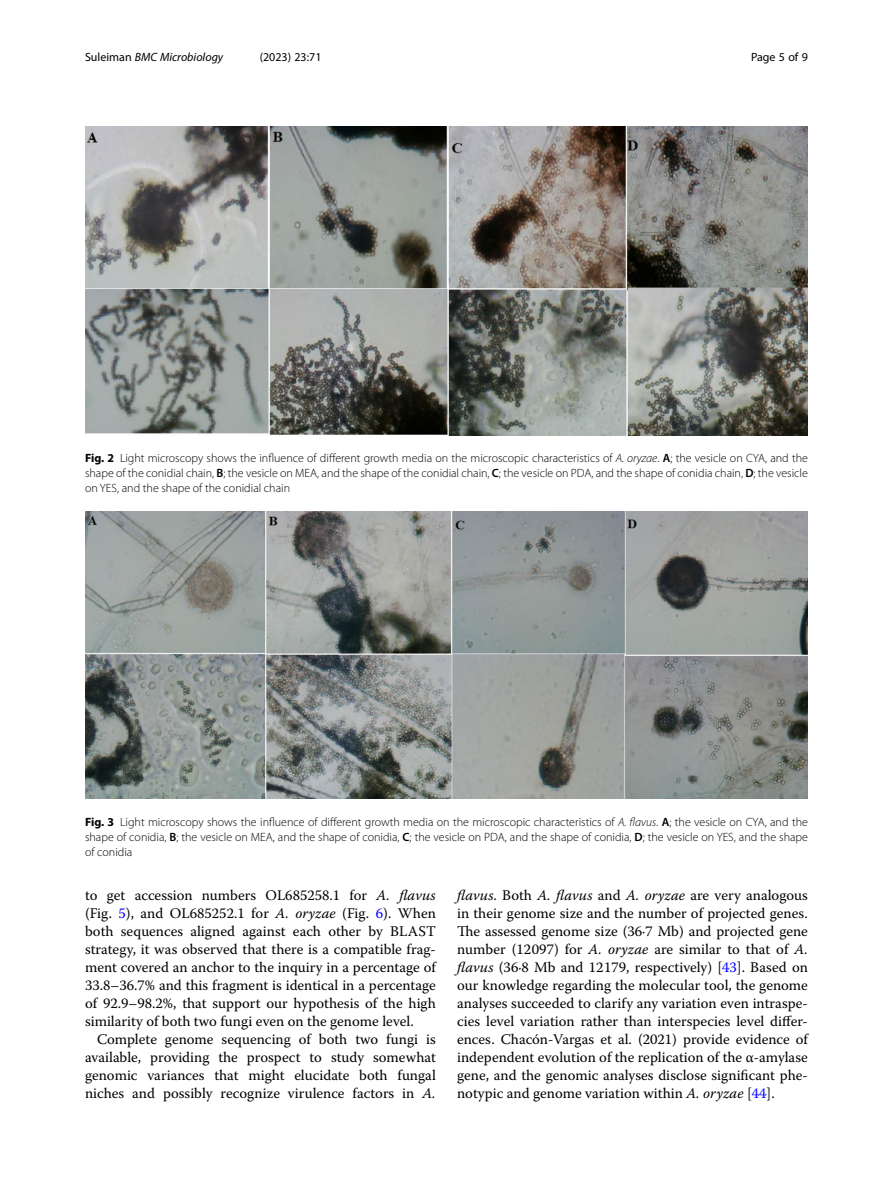
<style>
.page{position:relative;width:893px;height:1191px;background:#fff}
.page>*{position:absolute;margin:0;border:0;box-sizing:border-box;transform-origin:0 0}
.Body_Text_Indent{font:14.7px/18px "Warnock Pro";color:#000;text-align:justify}
.Figure_Caption{font:300 12px/15px "Myriad Pro";color:#000;text-align:justify}
.t1{font:italic 12px "Myriad Pro";color:#000}
.t2{font:12px "Myriad Pro";color:#000}
.s1{font-style:normal}
.s2{font-weight:700}
.s3{font-style:italic}
.s4{font-weight:600}
.s5{color:#00f}
</style>
<div class="page">
<img style="left:85px;top:512px;width:723px;height:286px">
<img style="left:85px;top:126px;width:723px;height:309px">
<p class="t1" style="left:85px;top:50px;width:140px"><span class="s1">Suleiman</span> BMC Microbiology</p>
<p class="t2" style="left:260px;top:50px;width:63px">(2023) 23:71</p>
<p class="t2" style="left:751px;top:50px;width:58px">Page 5 of 9</p>
<p class="Figure_Caption" style="left:85px;top:451px;width:724px"><span class="s2">Fig. 2</span> Light microscopy shows the influence of different growth media on the microscopic characteristics of <span class="s3">A. oryzae</span>. <span class="s4">A</span>; the vesicle on CYA, and the shape of the conidial chain, <span class="s4">B</span>; the vesicle on MEA, and the shape of the conidial chain, <span class="s4">C</span>; the vesicle on PDA, and the shape of conidia chain, <span class="s4">D</span>; the vesicle on YES, and the shape of the conidial chain</p>
<p class="Figure_Caption" style="left:85px;top:814px;width:724px"><span class="s2">Fig. 3</span> Light microscopy shows the influence of different growth media on the microscopic characteristics of <span class="s3">A. flavus</span>. <span class="s4">A</span>; the vesicle on CYA, and the shape of conidia, <span class="s4">B</span>; the vesicle on MEA, and the shape of conidia, <span class="s4">C</span>; the vesicle on PDA, and the shape of conidia, <span class="s4">D</span>; the vesicle on YES, and the shape of conidia</p>
<p class="Body_Text_Indent" style="left:85px;top:886px;width:352px">to get accession numbers OL685258.1 for <span class="s3">A. flavus </span>(Fig. <span class="s5">5</span>), and OL685252.1 for <span class="s3">A. oryzae</span> (Fig. <span class="s5">6</span>). When both sequences aligned against each other by BLAST strategy, it was observed that there is a compatible frag&shy;ment covered an anchor to the inquiry in a percentage of 33.8–36.7% and this fragment is identical in a percentage of 92.9–98.2%, that support our hypothesis of the high similarity of both two fungi even on the genome level.</p>
<p class="Body_Text_Indent" style="left:85px;top:1030px;width:352px;text-indent:12px">Complete genome sequencing of both two fungi is available, providing the prospect to study somewhat genomic variances that might elucidate both fungal niches and possibly recognize virulence factors in <span class="s3">A.</span></p>
<p class="Body_Text_Indent" style="left:457px;top:886px;width:352px"><span class="s3">flavus</span>. Both <span class="s3">A. flavus</span> and <span class="s3">A. oryzae</span> are very analogous in their genome size and the number of projected genes.<br>The assessed genome size (36·7 Mb) and projected gene number (12097) for <span class="s3">A. oryzae</span> are similar to that of <span class="s3">A. flavus</span> (36·8 Mb and 12179, respectively) [<span class="s5">43</span>]. Based on our knowledge regarding the molecular tool, the genome analyses succeeded to clarify any variation even intraspe&shy;cies level variation rather than interspecies level differ&shy;ences. Chacón-Vargas et al. (2021) provide evidence of independent evolution of the replication of the α-amylase gene, and the genomic analyses disclose significant phe&shy;notypic and genome variation within <span class="s3">A. oryzae</span> [<span class="s5">44</span>].</p>
</div>
